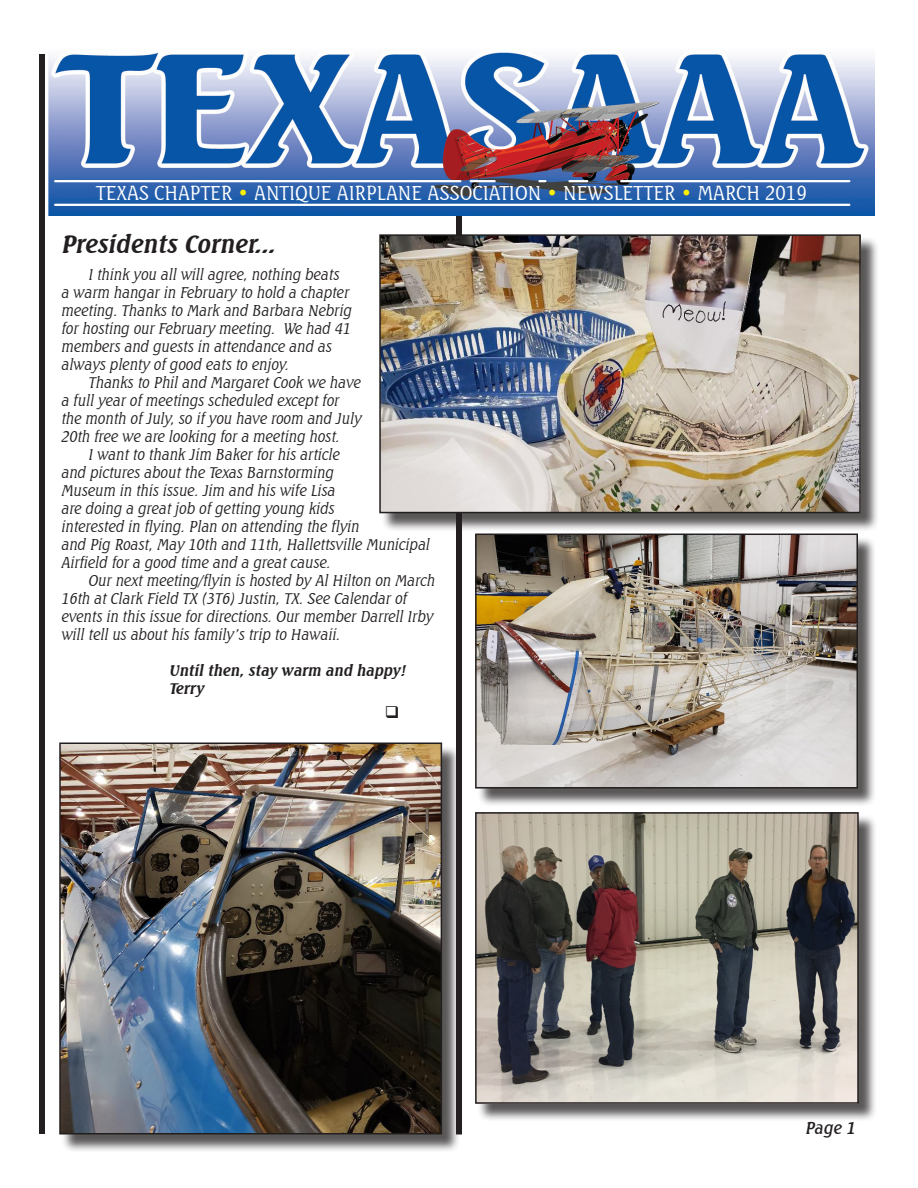
<style>
.page{position:relative;width:918px;height:1188px;background:#fff}
.page>*{position:absolute;margin:0;border:0;box-sizing:border-box;transform-origin:0 0}
.t1{font:italic 700 24px "Seagull BT";color:#231f20}
.t2{font:300 19.5px "Seagull BT";color:#fff}
.t3{font:italic 500 16.5px "Seagull BT";color:#231f20}
.t4{font:italic 300 15px/18px "Seagull BT";color:#231f20}
.t5{font:italic 700 15px "Seagull BT";color:#231f20}
.s1{color:#fff101}
</style>
<div class="page">
<div style="left:39px;top:54px;width:6px;height:1080px;background:#231f20"></div>
<div style="left:456px;top:55px;width:6px;height:1080px;background:#231f20"></div>
<img style="left:49px;top:52px;width:825px;height:163px">
<hr style="left:55px;top:204px;width:794px;height:2px;background:#fff">
<hr style="left:55px;top:180px;width:405px;height:2px;background:#fff">
<hr style="left:471px;top:180px;width:24px;height:2px;background:#fff">
<hr style="left:621px;top:180px;width:228px;height:2px;background:#fff">
<svg style="left:569px;top:180px;width:18px;height:2px"></svg>
<svg style="left:539px;top:180px;width:6px;height:2px"></svg>
<div style="left:382px;top:237px;width:497px;height:295px;background:#231f20;opacity:.75"></div>
<img style="left:382px;top:237px;width:476px;height:273px">
<div style="left:379px;top:234px;width:482px;height:279px;border:2px solid #231f20"></div>
<div style="left:62px;top:745px;width:399px;height:408px;background:#231f20;opacity:.75"></div>
<img style="left:62px;top:745px;width:377px;height:387px">
<div style="left:59px;top:742px;width:383px;height:393px;border:2px solid #231f20"></div>
<div style="left:477px;top:814px;width:401px;height:308px;background:#231f20;opacity:.75"></div>
<img style="left:478px;top:815px;width:378px;height:286px">
<div style="left:475px;top:812px;width:384px;height:292px;border:2px solid #231f20"></div>
<div style="left:477px;top:536px;width:399px;height:271px;background:#231f20;opacity:.75"></div>
<img style="left:478px;top:537px;width:377px;height:249px">
<div style="left:475px;top:534px;width:383px;height:255px;border:2px solid #231f20"></div>
<p class="t2" style="left:96px;top:180px;width:712px">TEXAS CHAPTER <span class="s1">•</span> ANTIQUE AIRPLANE ASSOCIATION <span class="s1">•</span> NEWSLETTER <span class="s1">•</span> MARCH 2019</p>
<p class="t1" style="left:61px;top:229px;width:221px">Presidents Corner...</p>
<p class="t4" style="left:61px;top:266px;width:295px;text-indent:27px">Ithink you allwillagree,nothing beats a warm hangarin February to hold a chapter meeting.Thanksto Mark and Barbara Nebrig forhosting ourFebruary meeting. We had 41 membersand guestsin attendance and as alwaysplenty of good eatsto enjoy.</p>
<p class="t4" style="left:61px;top:374px;width:304px;text-indent:27px">Thanksto Philand MargaretCook we have a fullyearof meetingsscheduled exceptfor the month of July,so if you have room and July 20th free we are looking fora meeting host.</p>
<p class="t4" style="left:61px;top:446px;width:373px;text-indent:27px">Iwantto thank Jim Bakerforhisarticle<br>and picturesaboutthe TexasBarnstorming<br>Museum in thisissue.Jim and hiswife Lisa<br>are doing a greatjob of getting young kids<br>interested in flying.Plan on attending the flyin<br>and Pig Roast,May 10th and 11th,Hallettsville Municipal Airfield fora good time and a greatcause.</p>
<p class="t4" style="left:61px;top:572px;width:378px;text-indent:27px">Ournextmeeting/flyin ishosted by AlHilton on March 16th atClark Field TX (3T6)Justin,TX.See Calendarof eventsin thisissue fordirections.OurmemberDarrellIrby willtellusabouthisfamily ’strip to Hawaii.</p>
<p class="t5" style="left:169px;top:661px;width:242px">Until then, stay warm and happy!</p>
<p class="t5" style="left:169px;top:679px;width:36px">Terry</p>
<p class="t3" style="left:805px;top:1117px;width:55px">Page 1</p>
</div>
